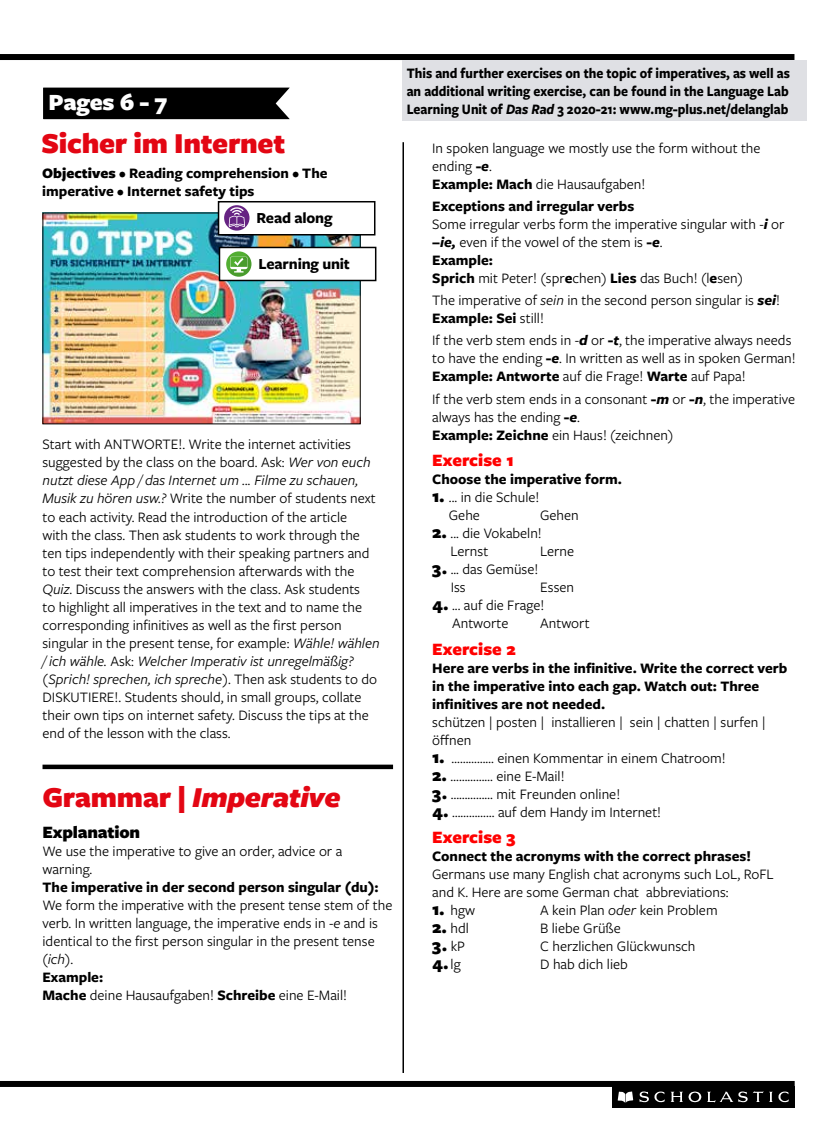
<style>
.page{position:relative;width:837px;height:1121px;background:#fff}
.page>*{position:absolute;margin:0;border:0;box-sizing:border-box;transform-origin:0 0}
.t1{font:italic 900 30px "Freight Sans Pro";letter-spacing:-.01em;color:#e30613}
.t2{font:900 30px "Freight Sans Pro";letter-spacing:-.01em;color:#e30613}
.t3{font:900 24.15px "Freight Sans Pro";letter-spacing:-.01em;color:#fff}
.t4{font:900 18px "Freight Sans Pro";color:#f00}
.t5{font:900 18px "Freight Sans Pro";letter-spacing:-.01em;color:#000}
.t6{font:700 15.9px "Freight Sans Pro";letter-spacing:-.01em;color:#000}
.t7{font:15px/18px "Freight Sans Pro";color:#000}
.t8{font:700 15px/18px "Freight Sans Pro";color:#000}
.t9{font:700 15px/18px "Freight Sans Pro";color:#000;text-align:justify;scale:.9 1}
.s1{font-weight:900}
.s2{font-style:italic}
.s3{font-style:normal}
.s4{font-weight:700}
.s5{font-weight:700;font-style:italic}
.s6{font-weight:900;font-size:18px}
.s7{font-weight:400;font-size:15px}
</style>
<div class="page">
<div style="left:0;top:54px;width:794px;height:6px;background:#000"></div>
<div style="left:0;top:1080px;width:795px;height:6px;background:#000"></div>
<div style="left:612px;top:1086px;width:183px;height:21px;background:#000"></div>
<svg style="left:618px;top:1091px;width:15px;height:11px"></svg>
<svg style="left:639px;top:1091px;width:26px;height:11px"></svg>
<svg style="left:671px;top:1091px;width:12px;height:10px"></svg>
<svg style="left:689px;top:1091px;width:12px;height:11px"></svg>
<svg style="left:707px;top:1091px;width:82px;height:11px"></svg>
<div style="left:402px;top:61px;width:405px;height:60px;background:#dfe0e4"></div>
<img style="left:45px;top:215px;width:314px;height:207px">
<svg style="left:43px;top:87px;width:247px;height:33px;background:#121212"></svg>
<hr style="left:402px;top:142px;width:2px;height:931px;background:#000">
<div style="left:43px;top:764px;width:350px;height:5px;background:#000"></div>
<div style="left:220px;top:247px;width:156px;height:33px;background:#fff"></div>
<div style="left:219px;top:247px;width:157px;height:34px;border:2px solid #000"></div>
<svg style="left:227px;top:251px;width:24px;height:26px"></svg>
<div style="left:219px;top:202px;width:156px;height:33px;background:#fff"></div>
<div style="left:218px;top:201px;width:157px;height:34px;border:2px solid #000"></div>
<svg style="left:224px;top:205px;width:26px;height:26px"></svg>
<svg style="left:229px;top:207px;width:16px;height:20px"></svg>
<h2 class="t3" style="left:49px;top:85px;width:120px">Pages 6 - 7</h2>
<h1 class="t2" style="left:41px;top:122px;width:245px">Sicher im Internet</h1>
<p class="t8" style="left:42px;top:164px;width:287px"><span class="s1">Objectives</span> • Reading comprehension • The imperative • Internet safety tips</p>
<p class="t6" style="left:257px;top:207px;width:77px">Read along</p>
<p class="t6" style="left:259px;top:253px;width:93px">Learning unit</p>
<p class="t7" style="left:43px;top:435px;width:339px">Start with ANTWORTE!. Write the internet activities suggested by the class on the board. Ask: <span class="s2">Wer von euch nutzt diese App / das Internet um ... Filme zu schauen, Musik zu hören usw.?</span> Write the number of students next to each activity. Read the introduction of the article<br>with the class. Then ask students to work through the ten tips independently with their speaking partners and to test their text comprehension afterwards with the <span class="s2">Quiz</span>. Discuss the answers with the class. Ask students<br>to highlight all imperatives in the text and to name the corresponding infinitives as well as the first person singular in the present tense, for example: <span class="s2">Wähle! wählen / ich wähle.</span> Ask: <span class="s2">Welcher Imperativ ist unregelmäßig? (Sprich! sprechen, ich spreche)</span>. Then ask students to do DISKUTIERE!. Students should, in small groups, collate their own tips on internet safety. Discuss the tips at the end of the lesson with the class.</p>
<h1 class="t1" style="left:43px;top:776px;width:300px"><span class="s3">Grammar |</span> Imperative</h1>
<p class="t5" style="left:43px;top:819px;width:99px">Explanation</p>
<p class="t7" style="left:43px;top:841px;width:301px">We use the imperative to give an order, advice or a warning.</p>
<p class="t8" style="left:43px;top:877px;width:338px">The imperative in der second person singular (du):</p>
<p class="t7" style="left:43px;top:895px;width:351px">We form the imperative with the present tense stem of the verb. In written language, the imperative ends in <span class="s2">-e</span> and is identical to the first person singular in the present tense (<span class="s2">ich</span>).<br><span class="s4">Example:<br>Mache</span> deine Hausaufgaben! <span class="s4">Schreibe</span> eine E-Mail!</p>
<p class="t9" style="left:407px;top:63px;width:427px">This and further exercises on the topic of imperatives, as well as an additional writing exercise, can be found in the Language Lab Learning Unit of <span class="s2">Das Rad</span> 3 2020-21: www.mg-plus.net/delanglab</p>
<p class="t7" style="left:432px;top:138px;width:330px">In spoken language we mostly use the form without the ending <span class="s5">-e</span>.<br><span class="s4">Example: Mach</span> die Hausaufgaben!</p>
<p class="t7" style="left:432px;top:196px;width:354px"><span class="s4">Exceptions and irregular verbs<br></span>Some irregular verbs form the imperative singular with -<span class="s5">i</span> or <span class="s5">–ie,</span> even if the vowel of the stem is <span class="s5">-e</span>.<br><span class="s4">Example:<br>Sprich</span> mit Peter! (spr<span class="s4">e</span>chen) <span class="s4">Lies</span> das Buch! (l<span class="s4">e</span>sen)</p>
<p class="t7" style="left:432px;top:290px;width:349px">The imperative of <span class="s2">sein</span> in the second person singular is <span class="s5">sei</span>!<br><span class="s4">Example: Sei</span> still!</p>
<p class="t7" style="left:432px;top:331px;width:365px">If the verb stem ends in -<span class="s5">d</span> or <span class="s5">-t</span>, the imperative always needs to have the ending <span class="s5">-e</span>. In written as well as in spoken German!<br><span class="s4">Example: Antworte</span> auf die Frage! <span class="s4">Warte</span> auf Papa!</p>
<p class="t7" style="left:432px;top:389px;width:365px">If the verb stem ends in a consonant <span class="s5">-m</span> or <span class="s5">-n</span>, the imperative always has the ending <span class="s5">-e</span>.<br><span class="s4">Example: Zeichne</span> ein Haus! (zeichnen)</p>
<p class="t4" style="left:432px;top:448px;width:83px">Exercise 1</p>
<p class="t8" style="left:432px;top:469px;width:191px">Choose the imperative form.</p>
<p class="t7" style="left:449px;top:487px;width:92px;text-indent:-17px"><span class="s6">1.</span> ... in die Schule!<br>Gehe</p>
<p class="t7" style="left:540px;top:505px;width:40px">Gehen</p>
<p class="t7" style="left:451px;top:523px;width:93px;text-indent:-18px"><span class="s6">2.</span> ... die Vokabeln!<br>Lernst</p>
<p class="t7" style="left:540px;top:541px;width:36px">Lerne</p>
<p class="t7" style="left:451px;top:559px;width:89px;text-indent:-18px"><span class="s6">3.</span> ... das Gemüse!<br>Iss</p>
<p class="t7" style="left:540px;top:577px;width:35px">Essen</p>
<p class="t7" style="left:452px;top:595px;width:94px;text-indent:-20px"><span class="s6">4.</span> ... auf die Frage!<br>Antworte</p>
<p class="t7" style="left:540px;top:613px;width:51px">Antwort</p>
<p class="t4" style="left:432px;top:636px;width:85px">Exercise 2</p>
<p class="t8" style="left:432px;top:658px;width:357px">Here are verbs in the infinitive. Write the correct verb in the imperative into each gap. Watch out: Three infinitives are not needed.</p>
<p class="t7" style="left:432px;top:712px;width:335px">schützen | posten | installieren | sein | chatten | surfen | öffnen</p>
<p class="t7" style="left:432px;top:748px;width:295px"><span class="s6">1.</span> …………… einen Kommentar in einem Chatroom!</p>
<p class="t7" style="left:432px;top:766px;width:134px"><span class="s6">2.</span> …………… eine E-Mail!</p>
<p class="t7" style="left:432px;top:784px;width:190px"><span class="s6">3.</span> …………… mit Freunden online!</p>
<p class="t7" style="left:432px;top:802px;width:230px"><span class="s6">4.</span> …………… auf dem Handy im Internet!</p>
<p class="t4" style="left:432px;top:825px;width:85px">Exercise 3</p>
<p class="t8" style="left:432px;top:847px;width:320px">Connect the acronyms with the correct phrases!</p>
<p class="t7" style="left:432px;top:864px;width:343px">Germans use many English chat acronyms such LoL, RoFL and K. Here are some German chat abbreviations:</p>
<p class="t7" style="left:432px;top:900px;width:44px"><span class="s6">1.</span> hgw</p>
<p class="t7" style="left:540px;top:900px;width:179px">A kein Plan <span class="s2">oder</span> kein Problem</p>
<p class="t7" style="left:432px;top:918px;width:38px"><span class="s6">2.</span> hdl</p>
<p class="t7" style="left:540px;top:918px;width:82px">B liebe Grüße</p>
<p class="t5" style="left:432px;top:933px;width:34px">3. <span class="s7">kP</span></p>
<p class="t7" style="left:540px;top:936px;width:157px">C herzlichen Glückwunsch</p>
<p class="t5" style="left:432px;top:951px;width:30px">4. <span class="s7">lg</span></p>
<p class="t7" style="left:540px;top:954px;width:89px">D hab dich lieb</p>
</div>
